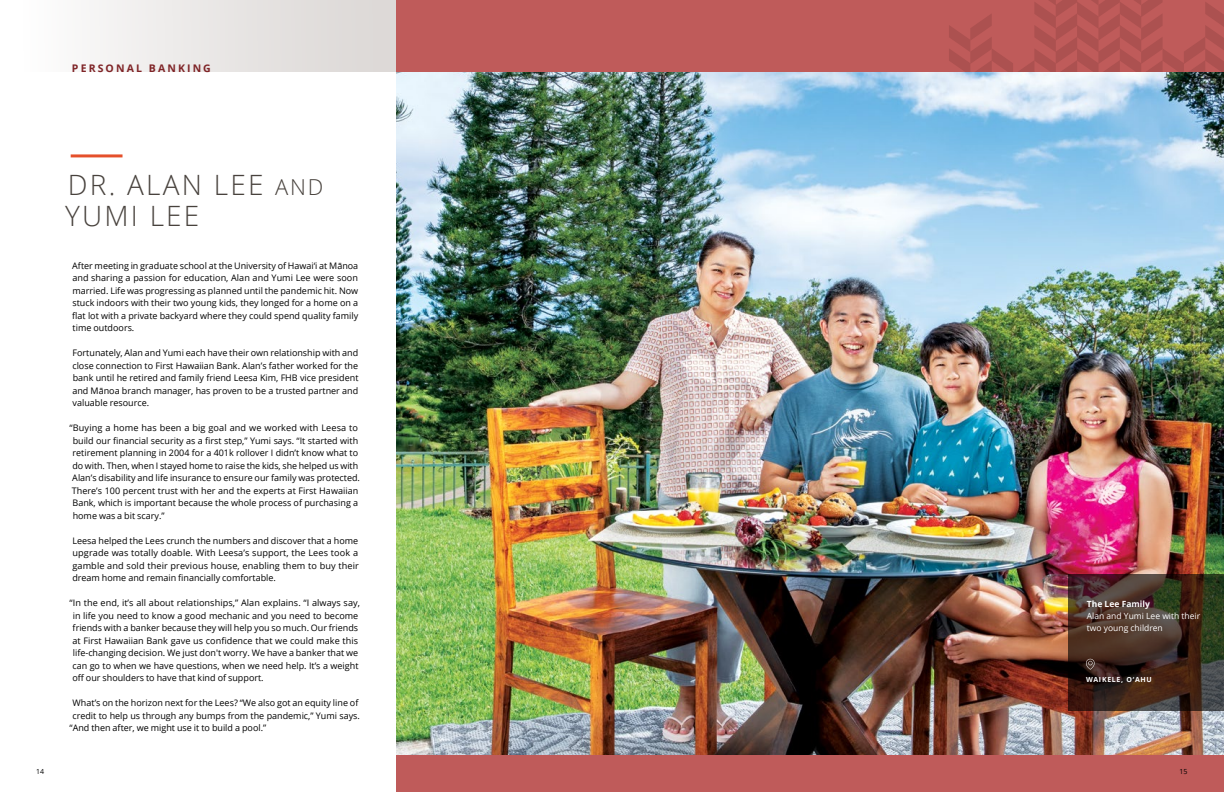
<style>
.page{position:relative;width:1224px;height:792px;background:#fff}
.page>*{position:absolute;margin:0;border:0;box-sizing:border-box;transform-origin:0 0}
.t1{font:300 28px/31px "Open Sans";letter-spacing:.08em;color:#48423d}
.t2{font:700 10.5px "Open Sans";letter-spacing:.2em;color:#7f2427}
.t3{font:9px/12.5px "Open Sans";color:#000;text-align:justify}
.t4{font:8.5px/12px "Open Sans";color:#fff}
.t5{font:700 8.5px "Open Sans";color:#fff}
.t6{font:700 7px "Open Sans";letter-spacing:.1em;color:#fff}
.t7{font:7px "Open Sans";color:#000}
.s1{font-size:22px}
</style>
<div class="page">
<div style="left:396px;top:755px;width:828px;height:37px;background:#bf5b5a"></div>
<div style="left:0;top:0;width:396px;height:72px;background:linear-gradient(to right,#fff,#dad5d3)"></div>
<hr style="left:71px;top:154px;width:52px;height:3px;background:#e5502b">
<div style="left:396px;top:0;width:828px;height:72px;background:#bf5b5a"></div>
<svg style="left:949px;top:0;width:275px;height:72px"></svg>
<img style="left:396px;top:72px;width:828px;height:683px">
<svg style="left:1069px;top:574px;width:155px;height:136px;background:#402f23"></svg>
<svg style="left:1086px;top:659px;width:9px;height:11px"></svg>
<p class="t2" style="left:72px;top:61px;width:140px">PERSONAL BANKING</p>
<h1 class="t1" style="left:65px;top:169px;width:260px">DR. ALAN LEE <span class="s1">AND<br></span>YUMI LEE</h1>
<p class="t3" style="left:72px;top:259px;width:287px">After meeting in graduate school at the University of Hawai‘i at Mānoa and sharing a passion for education, Alan and Yumi Lee were soon married. Life was progressing as planned until the pandemic hit. Now stuck indoors with their two young kids, they longed for a home on a flat lot with a private backyard where they could spend quality family time outdoors.</p>
<p class="t3" style="left:72px;top:347px;width:288px">Fortunately, Alan and Yumi each have their own relationship with and close connection to First Hawaiian Bank. Alan’s father worked for the bank until he retired and family friend Leesa Kim, FHB vice president and Mānoa branch manager, has proven to be a trusted partner and valuable resource.</p>
<p class="t3" style="left:70px;top:422px;width:292px;text-align:left">“Buying a home has been a big goal and we worked with Leesa to build our financial security as a first step,” Yumi says. “It started with retirement planning in 2004 for a 401k rollover I didn’t know what to do with. Then, when I stayed home to raise the kids, she helped us with Alan’s disability and life insurance to ensure our family was protected.<br>There’s 100 percent trust with her and the experts at First Hawaiian Bank, which is important because the whole process of purchasing a home was a bit scary.”</p>
<p class="t3" style="left:72px;top:534px;width:288px">Leesa helped the Lees crunch the numbers and discover that a home upgrade was totally doable. With Leesa’s support, the Lees took a gamble and sold their previous house, enabling them to buy their dream home and remain financially comfortable.</p>
<p class="t3" style="left:72px;top:597px;width:289px;text-align:left;text-indent:-3px">“In the end, it’s all about relationships,” Alan explains. “I always say, in life you need to know a good mechanic and you need to become friends with a banker because they will help you so much. Our friends at First Hawaiian Bank gave us confidence that we could make this life-changing decision. We just don't worry. We have a banker that we can go to when we have questions, when we need help. It’s a weight off our shoulders to have that kind of support.</p>
<p class="t3" style="left:73px;top:697px;width:287px">What’s on the horizon next for the Lees? “We also got an equity line of</p>
<p class="t3" style="left:72px;top:709px;width:289px">credit to help us through any bumps from the pandemic,” Yumi says.</p>
<p class="t3" style="left:70px;top:722px;width:198px">“And then after, we might use it to build a pool.”</p>
<p class="t5" style="left:1087px;top:598px;width:64px">The Lee Family</p>
<p class="t4" style="left:1087px;top:610px;width:115px">Alan and Yumi Lee with their two young children</p>
<p class="t6" style="left:1086px;top:675px;width:67px">WAIKELE, O‘AHU</p>
<p class="t7" style="left:36px;top:767px;width:10px">14</p>
<p class="t7" style="left:1179px;top:767px;width:10px">15</p>
</div>
